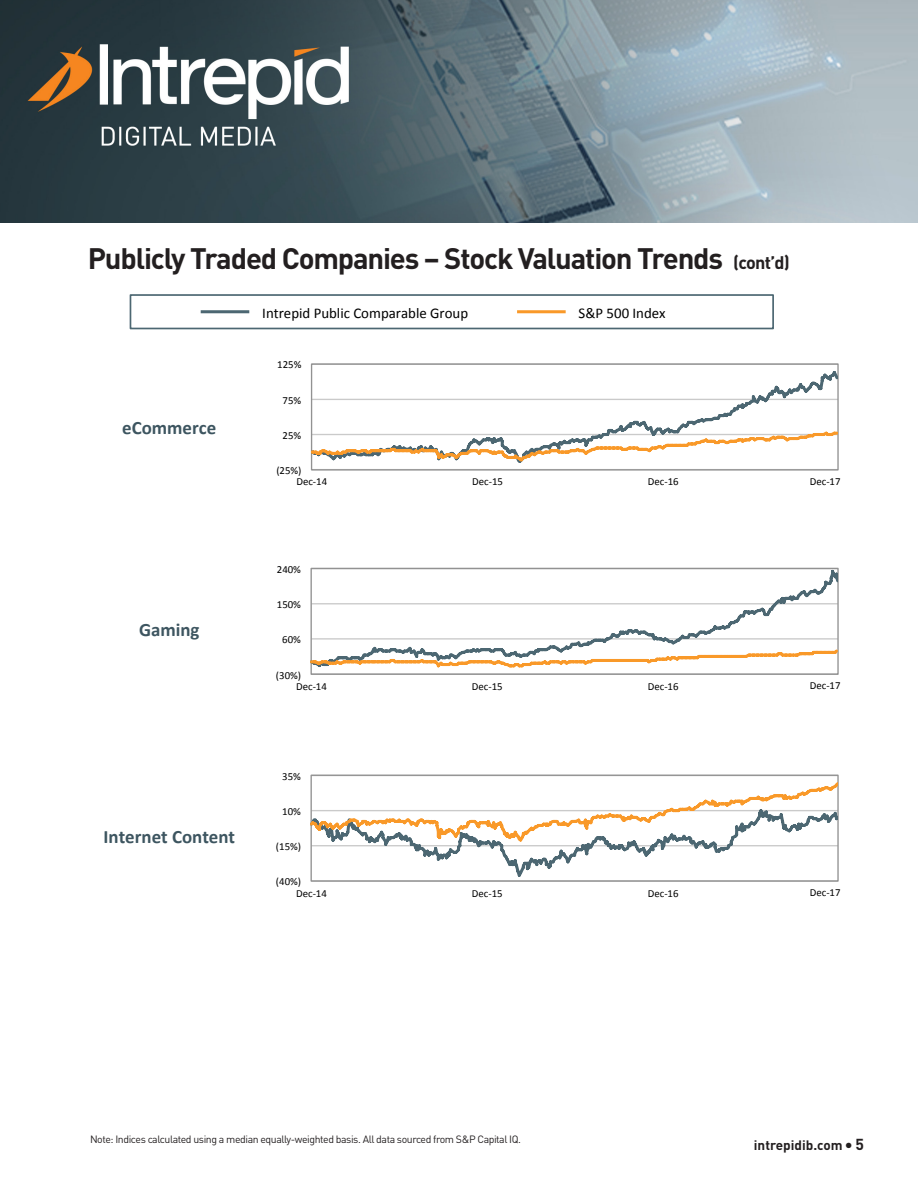
<style>
.page{position:relative;width:918px;height:1188px;background:#fff}
.page>*{position:absolute;margin:0;border:0;box-sizing:border-box;transform-origin:0 0}
.body1{font:700 29.25px "DIN";letter-spacing:-.04em;color:#231f20}
.t1{font:700 18.9px "Calibri";color:#3d5560}
.t2{font:14.85px "Calibri";color:#000}
.t3{font:700 13.5px "DIN";color:#231f20}
.t4{font:10.8px "Calibri";color:#000}
.t5{font:10.5px "DIN";letter-spacing:-.04em;color:#231f20}
.s1{font-size:18px}
.s2{font-size:15.75px}
</style>
<div class="page">
<img style="left:0;top:0;width:918px;height:223px">
<div style="left:130px;top:294px;width:644px;height:35px;border:2px solid #4c6772"></div>
<hr style="left:201px;top:310px;width:48px;height:3px;background:#4c6772">
<hr style="left:517px;top:310px;width:49px;height:3px;background:#f99929">
<div style="left:311px;top:363px;width:528px;height:108px;border:1px solid #929292"></div>
<svg style="left:311px;top:368px;width:527px;height:98px"></svg>
<svg style="left:311px;top:429px;width:527px;height:35px"></svg>
<div style="left:311px;top:568px;width:528px;height:107px;border:1px solid #929292"></div>
<svg style="left:310px;top:567px;width:528px;height:80px"></svg>
<svg style="left:310px;top:647px;width:528px;height:23px"></svg>
<div style="left:311px;top:775px;width:528px;height:107px;border:1px solid #929292"></div>
<svg style="left:310px;top:779px;width:528px;height:100px"></svg>
<p class="body1" style="left:88px;top:239px;width:704px">Publicly Traded Companies – Stock Valuation Trends <span class="s1">(cont’d)</span></p>
<p class="t2" style="left:262px;top:303px;width:207px">Intrepid Public Comparable Group</p>
<p class="t2" style="left:579px;top:303px;width:89px">S&amp;P 500 Index</p>
<p class="t4" style="left:277px;top:358px;width:26px">125%</p>
<p class="t1" style="left:122px;top:416px;width:96px">eCommerce</p>
<p class="t1" style="left:139px;top:617px;width:62px">Gaming</p>
<p class="t1" style="left:104px;top:824px;width:133px">Internet Content</p>
<p class="t4" style="left:283px;top:393px;width:20px">75%</p>
<p class="t4" style="left:283px;top:428px;width:20px">25%</p>
<p class="t4" style="left:276px;top:464px;width:27px">(25%)</p>
<p class="t4" style="left:296px;top:475px;width:32px">Dec--‐14</p>
<p class="t4" style="left:472px;top:475px;width:32px">Dec--‐15</p>
<p class="t4" style="left:648px;top:475px;width:32px">Dec--‐16</p>
<p class="t4" style="left:277px;top:562px;width:26px">240%</p>
<p class="t4" style="left:277px;top:598px;width:26px">150%</p>
<p class="t4" style="left:282px;top:633px;width:20px">60%</p>
<p class="t4" style="left:276px;top:668px;width:27px">(30%)</p>
<p class="t4" style="left:296px;top:679px;width:32px">Dec--‐14</p>
<p class="t4" style="left:472px;top:679px;width:32px">Dec--‐15</p>
<p class="t4" style="left:648px;top:679px;width:32px">Dec--‐16</p>
<p class="t4" style="left:282px;top:769px;width:20px">35%</p>
<p class="t4" style="left:282px;top:804px;width:20px">10%</p>
<p class="t4" style="left:276px;top:840px;width:27px">(15%)</p>
<p class="t4" style="left:276px;top:875px;width:27px">(40%)</p>
<p class="t4" style="left:296px;top:886px;width:32px">Dec--‐14</p>
<p class="t4" style="left:472px;top:886px;width:32px">Dec--‐15</p>
<p class="t4" style="left:648px;top:886px;width:32px">Dec--‐16</p>
<p class="t4" style="left:810px;top:475px;width:32px">Dec--‐17</p>
<p class="t4" style="left:810px;top:678px;width:32px">Dec--‐17</p>
<p class="t4" style="left:810px;top:886px;width:32px">Dec--‐17</p>
<p class="t5" style="left:90px;top:1132px;width:433px">Note: Indices calculated using a median equally-weighted basis. All data sourced from S&amp;P Capital IQ.</p>
<p class="t3" style="left:754px;top:1136px;width:112px">intrepidib.com ● <span class="s2">5</span></p>
</div>
